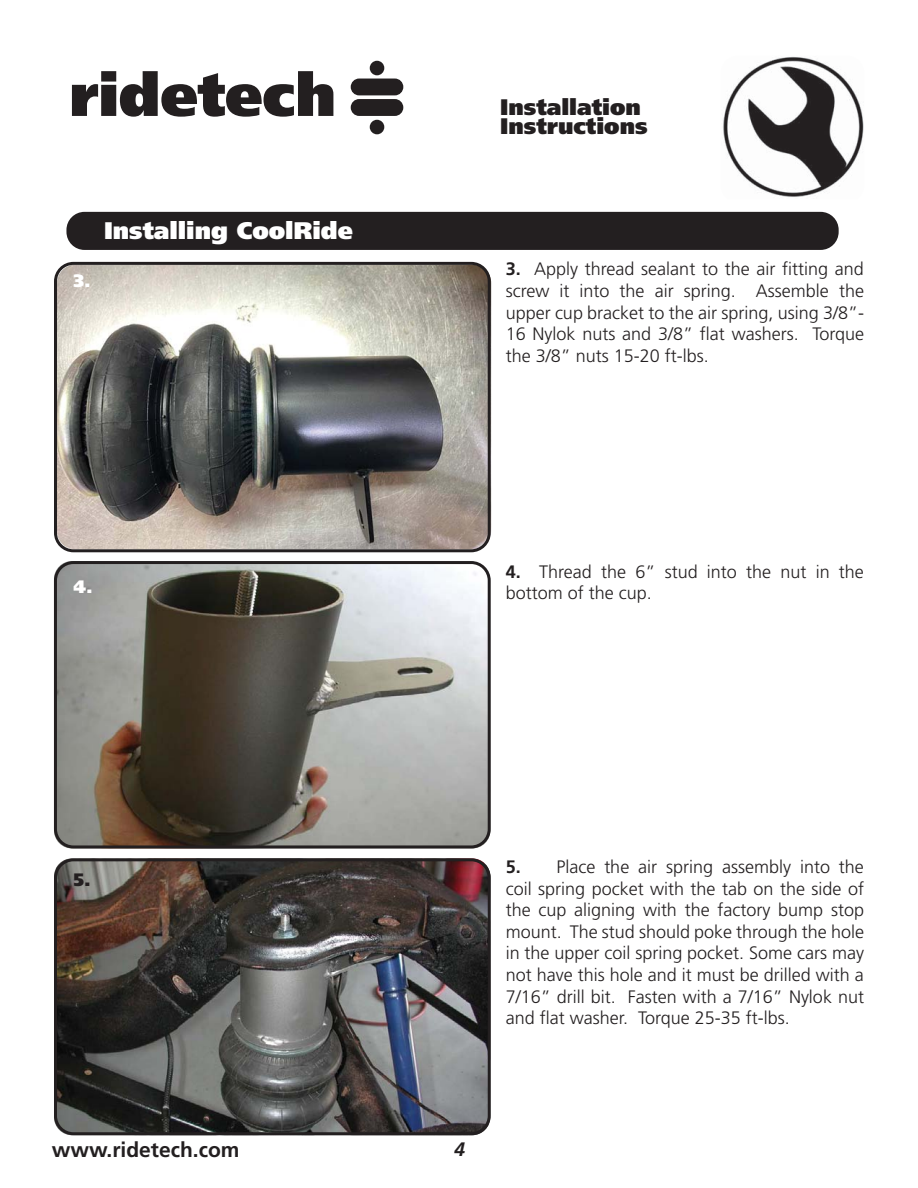
<style>
.page{position:relative;width:918px;height:1188px;background:#fff}
.page>*{position:absolute;margin:0;border:0;box-sizing:border-box;transform-origin:0 0}
.t1{font:900 24px "Frutiger LT Pro";color:#fff}
.t2{font:900 22.5px/19.5px "Frutiger LT Pro";color:#231f20}
.t3{font:700 21px "Frutiger LT Pro";color:#231f20}
.t4{font:italic 700 19.5px "Frutiger LT Pro";color:#231f20}
.t5{font:300 18px/21.6px "Frutiger LT Pro";color:#231f20;text-align:justify}
.t6{font:900 18px "Frutiger LT Pro";color:#fff}
.t7{font:900 18px "Frutiger LT Pro";color:#231f20}
.s1{font-weight:700}
</style>
<div class="page">
<img style="left:723px;top:56px;width:141px;height:141px">
<svg style="left:72px;top:71px;width:261px;height:46px"></svg>
<div style="left:351px;top:79px;width:52px;height:16px;background:#231f20;border-radius:8px"></div>
<div style="left:351px;top:99px;width:52px;height:17px;background:#231f20;border-radius:8px"></div>
<div style="left:370px;top:61px;width:14px;height:14px;background:#231f20;border-radius:50%"></div>
<div style="left:370px;top:120px;width:14px;height:14px;background:#231f20;border-radius:50%"></div>
<img style="left:54px;top:858px;width:436px;height:277px;border-radius:18px">
<img style="left:57px;top:265px;width:434px;height:284px;border-radius:18px">
<img style="left:54px;top:561px;width:436px;height:287px;border-radius:18px">
<div style="left:66px;top:212px;width:773px;height:38px;background:#231f20;border-radius:18px"></div>
<div style="left:54px;top:858px;width:437px;height:277px;border:3px solid #231f20;border-radius:18px"></div>
<div style="left:54px;top:262px;width:437px;height:290px;border:3px solid #231f20;border-radius:18px"></div>
<div style="left:54px;top:561px;width:437px;height:287px;border:3px solid #231f20;border-radius:18px"></div>
<p class="t6" style="left:74px;top:273px;width:19px">3.</p>
<h1 class="t1" style="left:104px;top:220px;width:250px">Installing CoolRide</h1>
<p class="t6" style="left:73px;top:579px;width:21px">4.</p>
<p class="t2" style="left:500px;top:98px;width:149px">Installation<br>Instructions</p>
<p class="t5" style="left:506px;top:259px;width:360px"><span class="s1">3.</span> Apply thread sealant to the air fitting and screw it into the air spring. Assemble the upper cup bracket to the air spring, using 3/8”- 16 Nylok nuts and 3/8” flat washers. Torque the 3/8” nuts 15-20 ft-lbs.</p>
<p class="t5" style="left:506px;top:562px;width:360px"><span class="s1">4.</span> Thread the 6” stud into the nut in the bottom of the cup.</p>
<p class="t7" style="left:73px;top:872px;width:19px">5.</p>
<p class="t5" style="left:506px;top:857px;width:360px"><span class="s1">5.</span> Place the air spring assembly into the coil spring pocket with the tab on the side of the cup aligning with the factory bump stop mount. The stud should poke through the hole in the upper coil spring pocket. Some cars may not have this hole and it must be drilled with a 7/16” drill bit. Fasten with a 7/16” Nylok nut and flat washer. Torque 25-35 ft-lbs.</p>
<p class="t3" style="left:52px;top:1141px;width:189px">www.ridetech.com</p>
<p class="t4" style="left:454px;top:1138px;width:12px">4</p>
</div>
